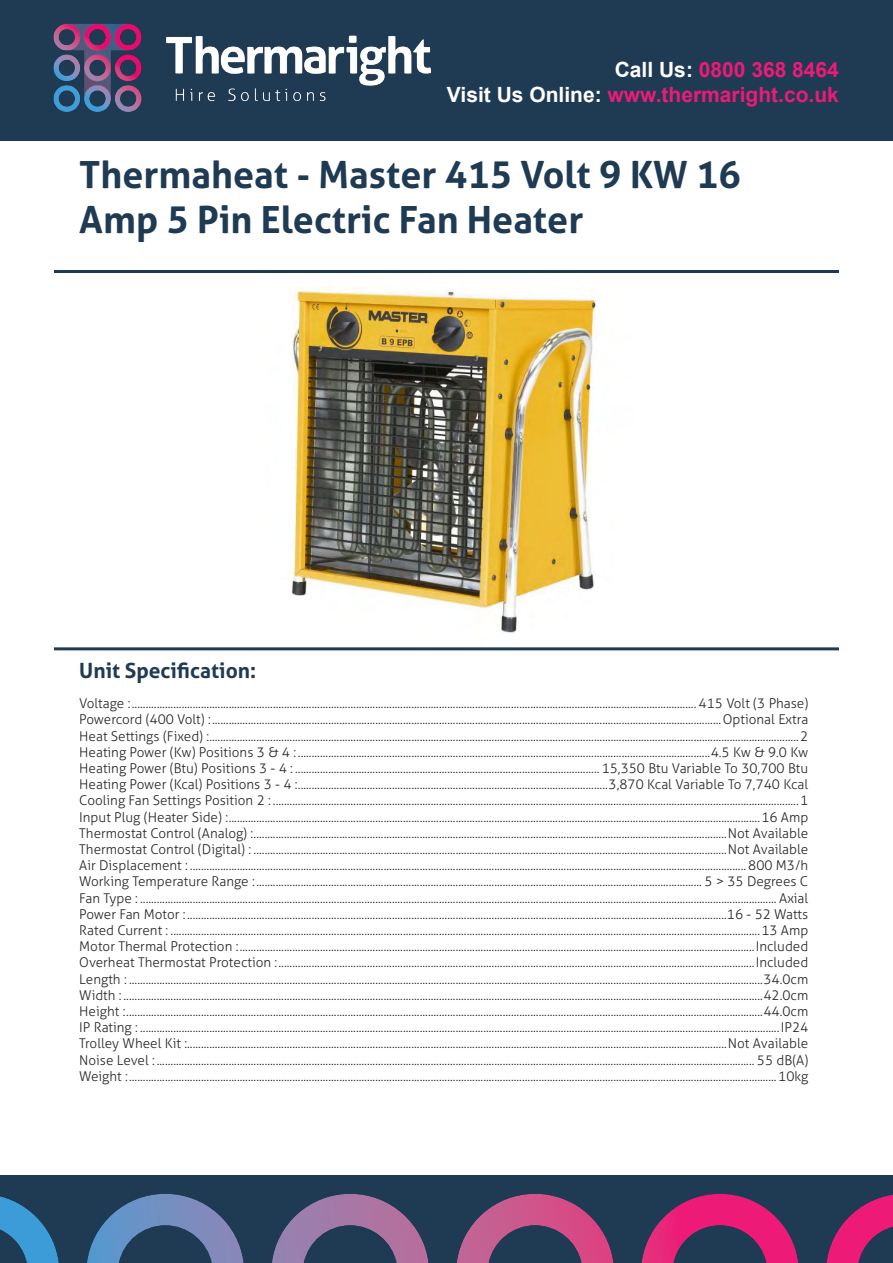
<style>
.page{position:relative;width:893px;height:1263px;background:#fff}
.page>*{position:absolute;margin:0;border:0;box-sizing:border-box;transform-origin:0 0}
.t1{font:700 37.5px/45px "Aller";color:#1f3b54}
.t2{font:700 21px/25.2px "Arial";color:#ed1a77;text-align:right}
.t3{font:700 21px "Aller";color:#1f3b54}
.t4{font:300 13.5px/16.2px "Aller";color:#000;text-align:justify}
.s1{color:#fff}
</style>
<div class="page">
<img style="left:291px;top:289px;width:306px;height:344px">
<div style="left:0;top:0;width:893px;height:141px;background:#1f3b54"></div>
<img style="left:53px;top:23px;width:378px;height:89px">
<hr style="left:54px;top:647px;width:785px;height:3px;background:#1f3b54">
<hr style="left:54px;top:270px;width:785px;height:3px;background:#1f3b54">
<div style="left:0;top:1175px;width:893px;height:88px;background:#1f3b54"></div>
<svg style="left:0;top:1194px;width:893px;height:69px"></svg>
<h2 class="t2" style="left:447px;top:59px;width:394px"><span class="s1">Call Us:</span> 0800 368 8464<br><span class="s1">Visit Us Online:</span> www.thermaright.co.uk</h2>
<h1 class="t1" style="left:79px;top:156px;width:663px">Thermaheat - Master 415 Volt 9 KW 16<br>Amp 5 Pin Electric Fan Heater</h1>
<h2 class="t3" style="left:79px;top:658px;width:178px">Unit Specification:</h2>
<p class="t4" style="left:79px;top:696px;width:731px">Voltage : ............................................................................................................................................................................................................ 415 Volt (3 Phase)<br>Powercord (400 Volt) : ........................................................................................................................................................................................Optional Extra Heat Settings (Fixed) : .....................................................................................................................................................................................................................2<br>Heating Power (Kw) Positions 3 &amp; 4 : .....................................................................................................................................................4.5 Kw &amp; 9.0 Kw Heating Power (Btu) Positions 3 - 4 : .............................................................................................................. 15,350 Btu Variable To 30,700 Btu Heating Power (Kcal) Positions 3 - 4 : ................................................................................................................3,870 Kcal Variable To 7,740 Kcal Cooling Fan Settings Position 2 : ..............................................................................................................................................................................................1<br>Input Plug (Heater Side) : ................................................................................................................................................................................................16 Amp Thermostat Control (Analog) : ...........................................................................................................................................................................Not Available Thermostat Control (Digital) : ...........................................................................................................................................................................Not Available Air Displacement : .........................................................................................................................................................................................................800 M3/h Working Temperature Range : ................................................................................................................................................................. 5 &gt; 35 Degrees C Fan Type : ...................................................................................................................................................................................................................................... Axial Power Fan Motor : ...................................................................................................................................................................................................16 - 52 Watts Rated Current : .....................................................................................................................................................................................................................13 Amp Motor Thermal Protection : ..........................................................................................................................................................................................Included Overheat Thermostat Protection : ............................................................................................................................................................................Included Length : .....................................................................................................................................................................................................................................34.0cm Width : .......................................................................................................................................................................................................................................42.0cm Height : ......................................................................................................................................................................................................................................44.0cm IP Rating : .......................................................................................................................................................................................................................................IP24<br>Trolley Wheel Kit :...................................................................................................................................................................................................Not Available Noise Level : ........................................................................................................................................................................................................................ 55 dB(A)<br>Weight : ..........................................................................................................................................................................................................................................10kg</p>
</div>
